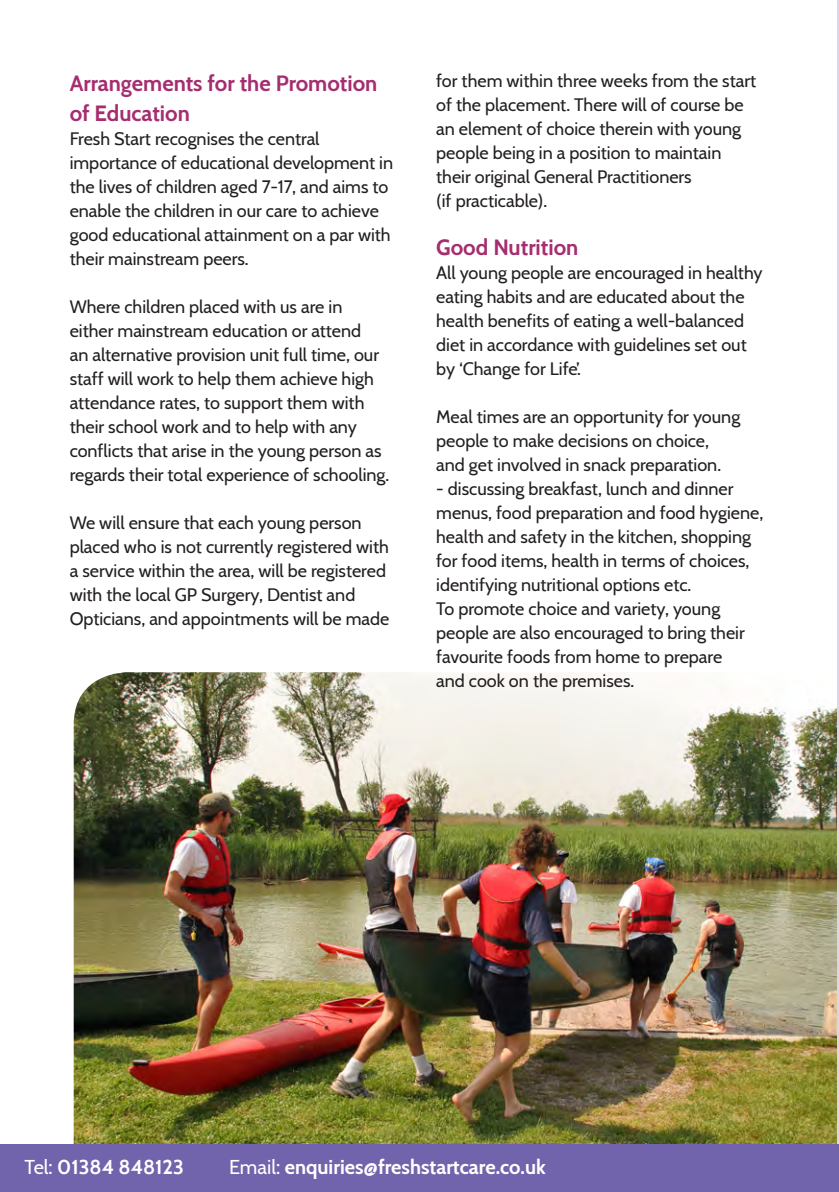
<style>
.page{position:relative;width:839px;height:1192px;background:#fff}
.page>*{position:absolute;margin:0;border:0;box-sizing:border-box;transform-origin:0 0}
.t1{font:700 22px/30px "Cabin";color:#a52e70}
.t2{font:700 20px "Cabin";color:#fff}
.t3{font:18px/24px "Cabin";color:#231f20}
.s1{font-weight:400}
</style>
<div class="page">
<img style="left:73px;top:672px;width:764px;height:472px">
<hr style="left:837px;top:0;width:1px;height:1148px;background:#d9d6eb">
<div style="left:0;top:1144px;width:838px;height:48px;background:#7164ac"></div>
<p class="t1" style="left:70px;top:67px;width:309px">Arrangements for the Promotion of Education</p>
<p class="t3" style="left:70px;top:125px;width:325px">Fresh Start recognises the central importance of educational development in the lives of children aged 7-17, and aims to enable the children in our care to achieve good educational attainment on a par with their mainstream peers.</p>
<p class="t3" style="left:70px;top:293px;width:321px">Where children placed with us are in either mainstream education or attend<br>an alternative provision unit full time, our staff will work to help them achieve high attendance rates, to support them with their school work and to help with any conflicts that arise in the young person as regards their total experience of schooling.</p>
<p class="t3" style="left:70px;top:509px;width:321px">We will ensure that each young person placed who is not currently registered with a service within the area, will be registered with the local GP Surgery, Dentist and Opticians, and appointments will be made</p>
<p class="t3" style="left:436px;top:67px;width:321px">for them within three weeks from the start of the placement. There will of course be an element of choice therein with young people being in a position to maintain their original General Practitioners<br>(if practicable).</p>
<p class="t1" style="left:436px;top:231px;width:144px">Good Nutrition</p>
<p class="t3" style="left:436px;top:259px;width:328px">All young people are encouraged in healthy eating habits and are educated about the health benefits of eating a well-balanced diet in accordance with guidelines set out by ‘Change for Life’.</p>
<p class="t3" style="left:436px;top:403px;width:305px">Meal times are an opportunity for young people to make decisions on choice, and get involved in snack preparation.</p>
<p class="t3" style="left:436px;top:475px;width:328px">- discussing breakfast, lunch and dinner menus, food preparation and food hygiene, health and safety in the kitchen, shopping for food items, health in terms of choices, identifying nutritional options etc.<br>To promote choice and variety, young people are also encouraged to bring their favourite foods from home to prepare<br>and cook on the premises.</p>
<p class="t2" style="left:25px;top:1151px;width:161px"><span class="s1">Tel:</span> 01384 848123</p>
<p class="t2" style="left:229px;top:1151px;width:318px"><span class="s1">Email:</span> enquiries@freshstartcare.co.uk</p>
</div>
